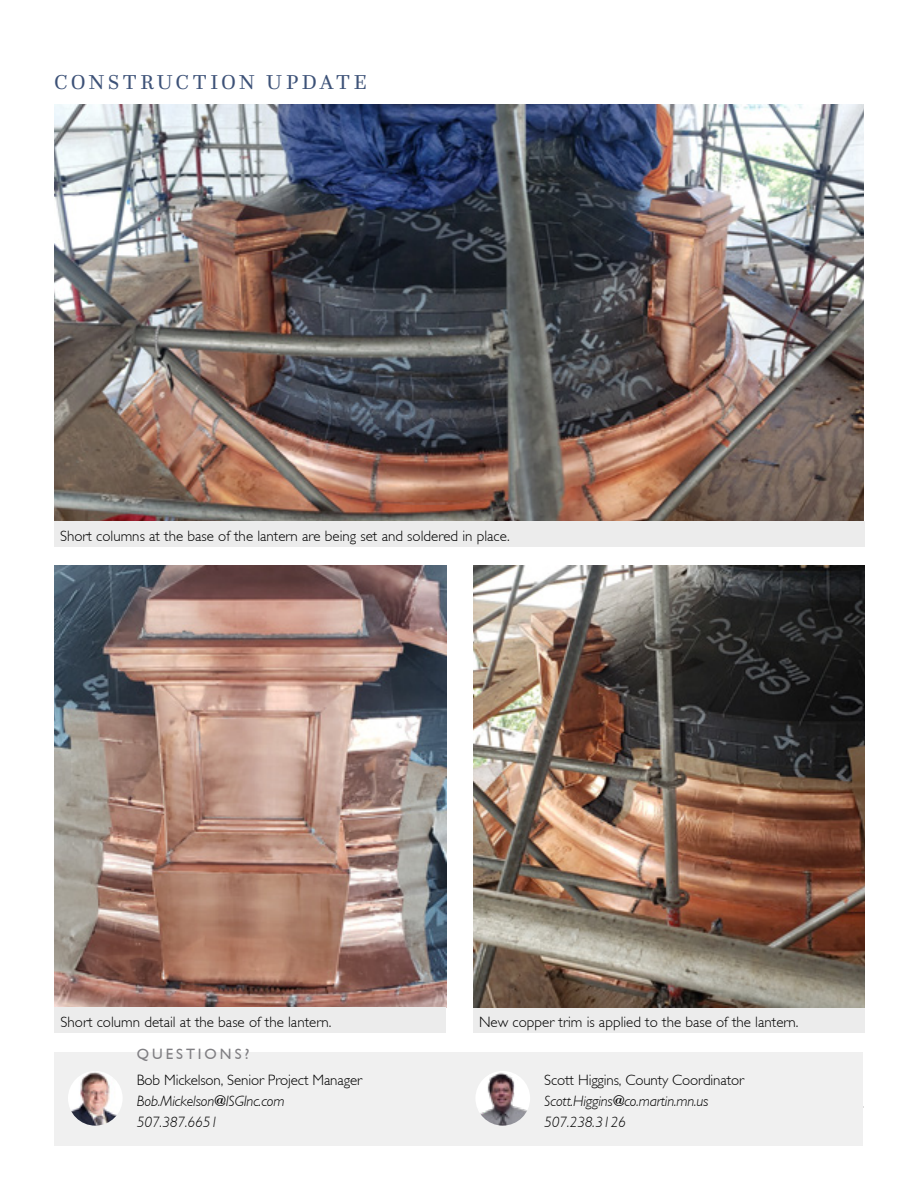
<style>
.page{position:relative;width:918px;height:1188px;background:#fff}
.page>*{position:absolute;margin:0;border:0;box-sizing:border-box;transform-origin:0 0}
.t1{font:21px "Questa";letter-spacing:.15em;color:#3c5177}
.t2{font:300 15px "Gentle Sans";color:#000}
.t3{font:italic 300 15px/21px "Gentle Sans";letter-spacing:-.01em;color:#000}
.t4{font:15px "Gentle Sans";letter-spacing:.195em;color:#807f83}
</style>
<div class="page">
<hr style="left:306px;top:1107px;width:558px;height:1px;background:#c0bfc1">
<img style="left:55px;top:565px;width:391px;height:442px">
<img style="left:54px;top:104px;width:809px;height:417px">
<div style="left:473px;top:1007px;width:392px;height:26px;background:#ececec"></div>
<img style="left:473px;top:565px;width:392px;height:442px">
<div style="left:54px;top:521px;width:811px;height:26px;background:#ececec"></div>
<div style="left:55px;top:1052px;width:808px;height:94px;background:#f0f0f0"></div>
<img style="left:68px;top:1071px;width:55px;height:55px;border-radius:27px">
<img style="left:475px;top:1071px;width:55px;height:55px;border-radius:27px">
<div style="left:55px;top:1007px;width:391px;height:26px;background:#ececec"></div>
<h1 class="t1" style="left:54px;top:69px;width:314px">CONSTRUCTION UPDATE</h1>
<p class="t2" style="left:60px;top:527px;width:451px">Short columns at the base of the lantern are being set and soldered in place.</p>
<p class="t2" style="left:61px;top:1013px;width:272px">Short column detail at the base of the lantern.</p>
<p class="t4" style="left:137px;top:1045px;width:114px">QUESTIONS?</p>
<p class="t2" style="left:137px;top:1071px;width:227px">Bob Mickelson, Senior Project Manager</p>
<p class="t3" style="left:137px;top:1090px;width:149px">Bob.Mickelson@ISGInc.com<br>507.387.6651</p>
<p class="t2" style="left:479px;top:1013px;width:321px">New copper trim is applied to the base of the lantern.</p>
<p class="t2" style="left:544px;top:1071px;width:201px">Scott Higgins, County Coordinator</p>
<p class="t3" style="left:544px;top:1090px;width:166px">Scott.Higgins@co.martin.mn.us<br>507.238.3126</p>
</div>
